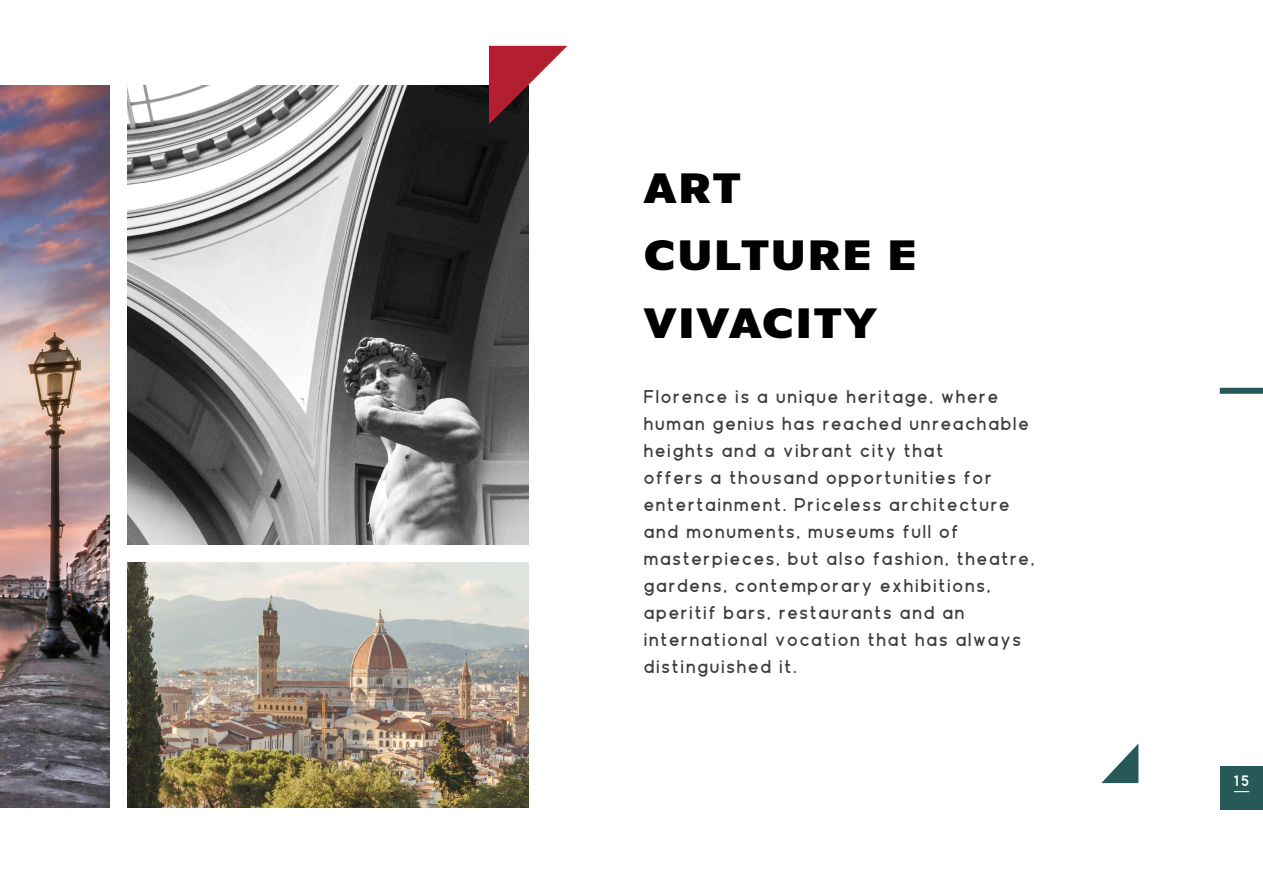
<style>
.page{position:relative;width:1263px;height:893px;background:#fff}
.page>*{position:absolute;margin:0;border:0;box-sizing:border-box;transform-origin:0 0}
.t1{font:900 45px/67.5px "Basic Gothic Pro";letter-spacing:.03em;color:#000}
.t2{font:500 18px/27px "Geomatrix";letter-spacing:.1em;color:#3c3c3b}
.t3{font:700 15px "Geomatrix";color:#fff}
</style>
<div class="page">
<img style="left:0;top:85px;width:110px;height:723px">
<img style="left:128px;top:85px;width:400px;height:459px">
<img style="left:128px;top:562px;width:400px;height:246px">
<svg style="left:1101px;top:744px;width:37px;height:39px"></svg>
<svg style="left:489px;top:46px;width:78px;height:78px"></svg>
<div style="left:1220px;top:767px;width:43px;height:43px;background:#275958"></div>
<div style="left:1220px;top:388px;width:43px;height:6px;background:#275958"></div>
<svg style="left:1234px;top:791px;width:15px;height:1px"></svg>
<h1 class="t1" style="left:644px;top:153px;width:275px">ART<br>CULTURE E<br>VIVACITY</h1>
<p class="t2" style="left:644px;top:384px;width:392px">Florence is a unique heritage, where human genius has reached unreachable heights and a vibrant city that<br>offers a thousand opportunities for entertainment. Priceless architecture and monuments, museums full of masterpieces, but also fashion, theatre, gardens, contemporary exhibitions, aperitif bars, restaurants and an international vocation that has always distinguished it.</p>
<p class="t3" style="left:1234px;top:772px;width:17px">15</p>
</div>
